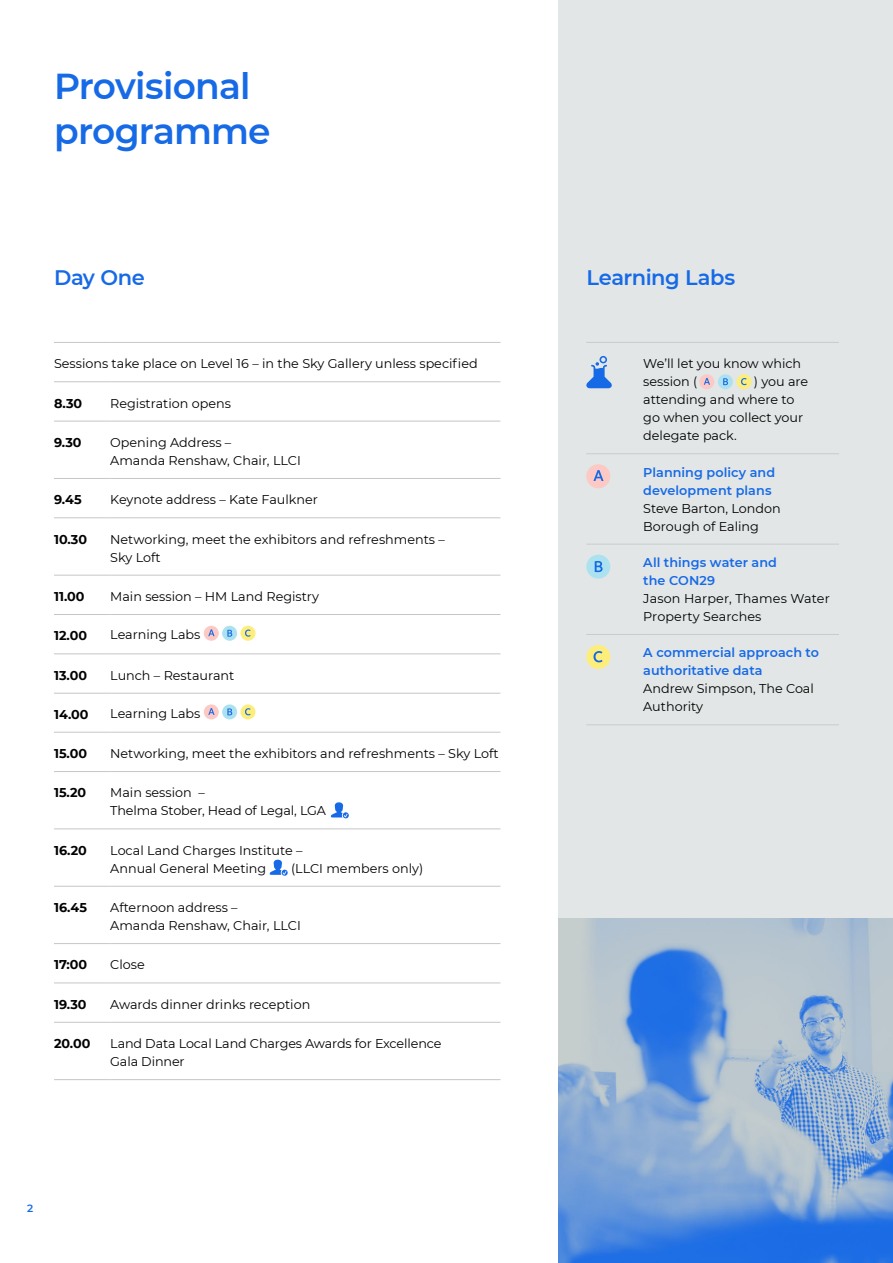
<style>
.page{position:relative;width:893px;height:1263px;background:#fff}
.page>*{position:absolute;margin:0;border:0;box-sizing:border-box;transform-origin:0 0}
.t1{font:600 36px/45px "Montserrat";letter-spacing:-.025em;color:#176ae6}
.t2{font:600 21px "Montserrat";letter-spacing:-.02em;color:#176ae6}
.Body_S{font:12.75px/18px "Montserrat";color:#000}
.t3{font:600 12.75px/18px "Montserrat";letter-spacing:.005em;color:#176ae6}
.Body_S-2{font:700 12.75px "Montserrat";color:#000}
.t4{font:600 10.5px "Montserrat";color:#176ae6}
</style>
<div class="page">
<div style="left:559px;top:0;width:334px;height:1263px;background:#e2e6e6"></div>
<img style="left:559px;top:918px;width:334px;height:345px">
<hr style="left:54px;top:342px;width:56px;height:1px;background:#c6c6c6">
<hr style="left:110px;top:342px;width:390px;height:1px;background:#c6c6c6">
<hr style="left:54px;top:1079px;width:56px;height:1px;background:#c6c6c6">
<hr style="left:110px;top:1079px;width:390px;height:1px;background:#c6c6c6">
<hr style="left:54px;top:381px;width:56px;height:1px;background:#c6c6c6">
<hr style="left:110px;top:381px;width:390px;height:1px;background:#c6c6c6">
<hr style="left:54px;top:421px;width:56px;height:1px;background:#c6c6c6">
<hr style="left:110px;top:421px;width:390px;height:1px;background:#c6c6c6">
<hr style="left:54px;top:478px;width:56px;height:1px;background:#c6c6c6">
<hr style="left:110px;top:478px;width:390px;height:1px;background:#c6c6c6">
<hr style="left:54px;top:517px;width:56px;height:1px;background:#c6c6c6">
<hr style="left:110px;top:517px;width:390px;height:1px;background:#c6c6c6">
<hr style="left:54px;top:575px;width:56px;height:1px;background:#c6c6c6">
<hr style="left:110px;top:575px;width:390px;height:1px;background:#c6c6c6">
<hr style="left:54px;top:614px;width:56px;height:1px;background:#c6c6c6">
<hr style="left:110px;top:614px;width:390px;height:1px;background:#c6c6c6">
<hr style="left:54px;top:653px;width:56px;height:1px;background:#c6c6c6">
<hr style="left:110px;top:653px;width:390px;height:1px;background:#c6c6c6">
<hr style="left:54px;top:693px;width:56px;height:1px;background:#c6c6c6">
<hr style="left:110px;top:693px;width:390px;height:1px;background:#c6c6c6">
<hr style="left:54px;top:732px;width:56px;height:1px;background:#c6c6c6">
<hr style="left:110px;top:732px;width:390px;height:1px;background:#c6c6c6">
<hr style="left:54px;top:771px;width:56px;height:1px;background:#c6c6c6">
<hr style="left:110px;top:771px;width:390px;height:1px;background:#c6c6c6">
<hr style="left:54px;top:828px;width:56px;height:1px;background:#c6c6c6">
<hr style="left:110px;top:828px;width:390px;height:1px;background:#c6c6c6">
<hr style="left:54px;top:886px;width:56px;height:1px;background:#c6c6c6">
<hr style="left:110px;top:886px;width:390px;height:1px;background:#c6c6c6">
<hr style="left:54px;top:943px;width:56px;height:1px;background:#c6c6c6">
<hr style="left:110px;top:943px;width:390px;height:1px;background:#c6c6c6">
<hr style="left:54px;top:982px;width:56px;height:1px;background:#c6c6c6">
<hr style="left:110px;top:982px;width:390px;height:1px;background:#c6c6c6">
<hr style="left:54px;top:1022px;width:56px;height:1px;background:#c6c6c6">
<hr style="left:110px;top:1022px;width:390px;height:1px;background:#c6c6c6">
<div style="left:204px;top:626px;width:15px;height:15px;background:#fcc9c4;border-radius:50%"></div>
<svg style="left:208px;top:629px;width:7px;height:7px"></svg>
<div style="left:222px;top:626px;width:15px;height:15px;background:#ace2f0;border-radius:50%"></div>
<svg style="left:227px;top:630px;width:5px;height:7px"></svg>
<div style="left:240px;top:626px;width:15px;height:15px;background:#fdee7b;border-radius:50%"></div>
<svg style="left:245px;top:629px;width:6px;height:8px"></svg>
<div style="left:204px;top:704px;width:15px;height:15px;background:#fcc9c4;border-radius:50%"></div>
<svg style="left:208px;top:708px;width:7px;height:7px"></svg>
<div style="left:222px;top:704px;width:15px;height:15px;background:#ace2f0;border-radius:50%"></div>
<svg style="left:227px;top:708px;width:5px;height:7px"></svg>
<div style="left:240px;top:704px;width:15px;height:15px;background:#fdee7b;border-radius:50%"></div>
<svg style="left:245px;top:708px;width:6px;height:7px"></svg>
<svg style="left:330px;top:802px;width:19px;height:16px"></svg>
<svg style="left:269px;top:860px;width:19px;height:16px"></svg>
<hr style="left:586px;top:342px;width:57px;height:1px;background:#c5cdcd">
<hr style="left:643px;top:342px;width:196px;height:1px;background:#c5cdcd">
<hr style="left:586px;top:453px;width:57px;height:1px;background:#c5cdcd">
<hr style="left:643px;top:453px;width:196px;height:1px;background:#c5cdcd">
<hr style="left:586px;top:544px;width:57px;height:1px;background:#c5cdcd">
<hr style="left:643px;top:544px;width:196px;height:1px;background:#c5cdcd">
<hr style="left:586px;top:634px;width:57px;height:1px;background:#c5cdcd">
<hr style="left:586px;top:724px;width:57px;height:1px;background:#c5cdcd">
<hr style="left:643px;top:634px;width:196px;height:1px;background:#c5cdcd">
<hr style="left:643px;top:724px;width:196px;height:1px;background:#c5cdcd">
<svg style="left:586px;top:356px;width:26px;height:32px"></svg>
<div style="left:699px;top:374px;width:15px;height:15px;background:#fcc9c4;border-radius:50%"></div>
<svg style="left:704px;top:378px;width:6px;height:7px"></svg>
<div style="left:718px;top:374px;width:15px;height:15px;background:#ace2f0;border-radius:50%"></div>
<svg style="left:723px;top:378px;width:5px;height:7px"></svg>
<div style="left:736px;top:374px;width:15px;height:15px;background:#fdee7b;border-radius:50%"></div>
<svg style="left:741px;top:378px;width:6px;height:7px"></svg>
<div style="left:586px;top:464px;width:24px;height:24px;background:#fcc9c4;border-radius:50%"></div>
<svg style="left:593px;top:470px;width:10px;height:11px"></svg>
<div style="left:586px;top:555px;width:24px;height:24px;background:#ace2f0;border-radius:50%"></div>
<svg style="left:595px;top:561px;width:8px;height:11px"></svg>
<div style="left:586px;top:645px;width:24px;height:24px;background:#fdee7b;border-radius:50%"></div>
<svg style="left:593px;top:651px;width:9px;height:11px"></svg>
<h2 class="t1" style="left:54px;top:62px;width:218px">Provisional programme</h2>
<h3 class="t2" style="left:54px;top:262px;width:93px">Day One</h3>
<p class="Body_S" style="left:54px;top:354px;width:425px">Sessions take place on Level 16 – in the Sky Gallery unless specified</p>
<p class="Body_S-2" style="left:54px;top:394px;width:30px">8.30</p>
<p class="Body_S" style="left:110px;top:394px;width:122px">Registration opens</p>
<p class="Body_S-2" style="left:54px;top:433px;width:29px">9.30</p>
<p class="Body_S" style="left:110px;top:433px;width:192px">Opening Address –<br>Amanda Renshaw, Chair, LLCI</p>
<p class="Body_S-2" style="left:54px;top:491px;width:29px">9.45</p>
<p class="Body_S" style="left:110px;top:490px;width:209px">Keynote address – Kate Faulkner</p>
<p class="Body_S-2" style="left:54px;top:530px;width:35px">10.30</p>
<p class="Body_S" style="left:110px;top:530px;width:336px">Networking, meet the exhibitors and refreshments –<br>Sky Loft</p>
<p class="Body_S-2" style="left:54px;top:587px;width:32px">11.00</p>
<p class="Body_S" style="left:110px;top:587px;width:210px">Main session – HM Land Registry</p>
<p class="Body_S-2" style="left:54px;top:627px;width:35px">12.00</p>
<p class="Body_S" style="left:110px;top:625px;width:92px">Learning Labs</p>
<p class="Body_S-2" style="left:54px;top:666px;width:35px">13.00</p>
<p class="Body_S" style="left:110px;top:666px;width:126px">Lunch – Restaurant</p>
<p class="Body_S-2" style="left:54px;top:705px;width:36px">14.00</p>
<p class="Body_S" style="left:110px;top:704px;width:92px">Learning Labs</p>
<p class="Body_S-2" style="left:54px;top:744px;width:35px">15.00</p>
<p class="Body_S" style="left:110px;top:744px;width:390px">Networking, meet the exhibitors and refreshments – Sky Loft</p>
<p class="Body_S-2" style="left:54px;top:784px;width:34px">15.20</p>
<p class="Body_S" style="left:110px;top:783px;width:217px">Main session –<br>Thelma Stober, Head of Legal, LGA</p>
<p class="Body_S-2" style="left:54px;top:841px;width:34px">16.20</p>
<p class="Body_S" style="left:110px;top:841px;width:194px">Local Land Charges Institute –<br>Annual General Meeting</p>
<p class="Body_S" style="left:291px;top:859px;width:134px">(LLCI members only)</p>
<p class="Body_S-2" style="left:54px;top:898px;width:34px">16.45</p>
<p class="Body_S" style="left:110px;top:898px;width:192px">Afternoon address –<br>Amanda Renshaw, Chair, LLCI</p>
<p class="Body_S-2" style="left:54px;top:956px;width:35px">17:00</p>
<p class="Body_S" style="left:110px;top:955px;width:36px">Close</p>
<p class="Body_S-2" style="left:54px;top:995px;width:34px">19.30</p>
<p class="Body_S" style="left:110px;top:995px;width:202px">Awards dinner drinks reception</p>
<p class="Body_S-2" style="left:54px;top:1034px;width:38px">20.00</p>
<p class="Body_S" style="left:110px;top:1034px;width:333px">Land Data Local Land Charges Awards for Excellence<br>Gala Dinner</p>
<p class="t4" style="left:27px;top:1200px;width:8px">2</p>
<h3 class="t2" style="left:586px;top:262px;width:150px">Learning Labs</h3>
<p class="Body_S" style="left:643px;top:354px;width:159px">We’ll let you know which session (</p>
<p class="Body_S" style="left:643px;top:372px;width:166px;text-indent:111px">) you are attending and where to go when you collect your delegate pack.</p>
<h4 class="t3" style="left:643px;top:462px;width:133px">Planning policy and development plans</h4>
<p class="Body_S" style="left:643px;top:499px;width:139px">Steve Barton, London<br>Borough of Ealing</p>
<h4 class="t3" style="left:643px;top:553px;width:135px">All things water and the CON29</h4>
<p class="Body_S" style="left:643px;top:589px;width:188px">Jason Harper, Thames Water<br>Property Searches</p>
<h4 class="t3" style="left:643px;top:643px;width:177px">A commercial approach to authoritative data</h4>
<p class="Body_S" style="left:643px;top:679px;width:172px">Andrew Simpson, The Coal<br>Authority</p>
</div>
